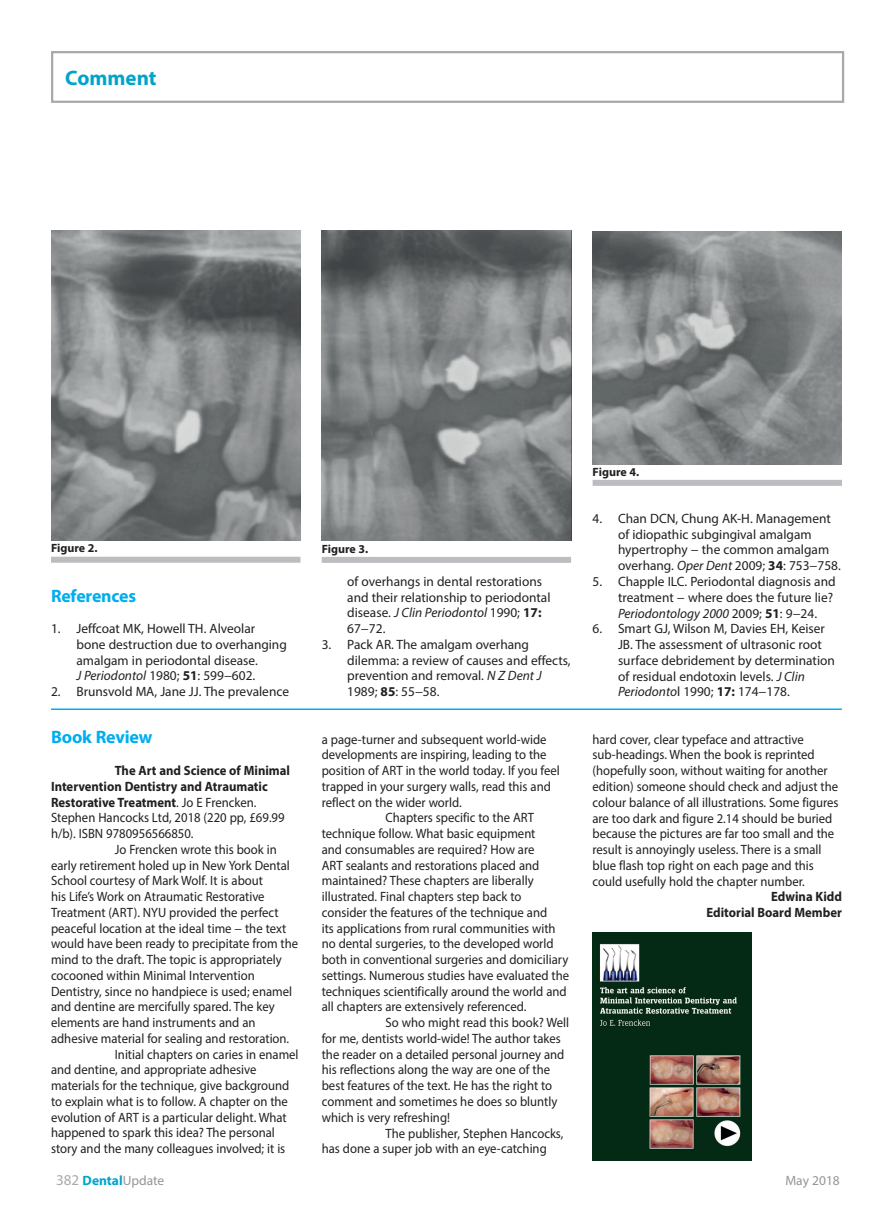
<style>
.page{position:relative;width:893px;height:1212px;background:#fff}
.page>*{position:absolute;margin:0;border:0;box-sizing:border-box;transform-origin:0 0}
.t1{font:700 21px "Myriad Pro";color:#00a4ca}
.t2{font:700 18px "Myriad Pro";letter-spacing:-.01em;color:#00aeef}
.t3{font:13.5px/15.8px "Myriad Pro";color:#231f20;scale:.94 1}
.t4{font:13.5px/15.8px "Myriad Pro";color:#231f20}
.t5{font:700 13.5px/15.8px "Myriad Pro";color:#231f20;text-align:right;scale:.94 1}
.t6{font:700 13.5px "Myriad Pro";color:#00a4ca}
.t7{font:13.5px "Myriad Pro";color:#939598}
.t8{font:700 12px "Myriad Pro";color:#231f20}
.s1{font-style:italic}
.s2{font-weight:700}
.s3{font-weight:400}
.s4{font-weight:400;font-size:15px;color:#a8a9ad}
.s5{font-weight:400;color:#939598}
</style>
<div class="page">
<div style="left:51px;top:51px;width:793px;height:52px;border:2px solid #a8a9ad"></div>
<div style="left:51px;top:557px;width:249px;height:6px;background:#bcbdc0"></div>
<div style="left:322px;top:557px;width:249px;height:6px;background:#bcbdc0"></div>
<div style="left:593px;top:480px;width:249px;height:6px;background:#bcbdc0"></div>
<img style="left:51px;top:230px;width:249px;height:311px">
<img style="left:322px;top:230px;width:249px;height:311px">
<img style="left:592px;top:231px;width:250px;height:233px">
<hr style="left:51px;top:708px;width:791px;height:2px;background:#00aeef">
<img style="left:592px;top:932px;width:160px;height:229px">
<h1 class="t1" style="left:65px;top:65px;width:93px">Comment</h1>
<p class="t8" style="left:51px;top:541px;width:48px">Figure 2.</p>
<p class="t8" style="left:322px;top:541px;width:48px">Figure 3.</p>
<h2 class="t2" style="left:51px;top:584px;width:87px">References</h2>
<p class="t4" style="left:77px;top:621px;width:212px;text-indent:-26px">1. Jeffcoat MK, Howell TH. Alveolar bone destruction due to overhanging amalgam in periodontal disease.<br><span class="s1">J Periodontol</span> 1980; <span class="s2">51</span>: 599−602.</p>
<p class="t4" style="left:51px;top:684px;width:239px">2. Brunsvold MA, Jane JJ. The prevalence</p>
<h2 class="t2" style="left:51px;top:726px;width:103px">Book Review</h2>
<p class="t5" style="left:115px;top:762px;width:188px">The Art and Science of Minimal</p>
<p class="t5" style="left:51px;top:778px;width:232px">Intervention Dentistry and Atraumatic</p>
<p class="t5" style="left:51px;top:794px;width:220px">Restorative Treatment<span class="s3">. Jo E Frencken.</span></p>
<p class="t3" style="left:51px;top:810px;width:250px">Stephen Hancocks Ltd, 2018 (220 pp, £69.99</p>
<p class="t3" style="left:51px;top:825px;width:153px">h/b). ISBN 9780956566850.</p>
<p class="t3" style="left:115px;top:841px;width:174px">Jo Frencken wrote this book in</p>
<p class="t3" style="left:51px;top:857px;width:256px">early retirement holed up in New York Dental</p>
<p class="t3" style="left:51px;top:873px;width:227px">School courtesy of Mark Wolf. It is about</p>
<p class="t3" style="left:51px;top:888px;width:229px">his Life’s Work on Atraumatic Restorative</p>
<p class="t3" style="left:51px;top:904px;width:244px">Treatment (ART). NYU provided the perfect</p>
<p class="t3" style="left:51px;top:920px;width:252px">peaceful location at the ideal time − the text</p>
<p class="t3" style="left:51px;top:936px;width:264px">would have been ready to precipitate from the</p>
<p class="t3" style="left:51px;top:951px;width:247px">mind to the draft. The topic is appropriately</p>
<p class="t3" style="left:51px;top:967px;width:218px">cocooned within Minimal Intervention</p>
<p class="t3" style="left:51px;top:983px;width:258px">Dentistry, since no handpiece is used; enamel</p>
<p class="t3" style="left:51px;top:999px;width:239px">and dentine are mercifully spared. The key</p>
<p class="t3" style="left:51px;top:1014px;width:219px">elements are hand instruments and an</p>
<p class="t3" style="left:51px;top:1030px;width:255px">adhesive material for sealing and restoration.</p>
<p class="t3" style="left:115px;top:1046px;width:197px">Initial chapters on caries in enamel</p>
<p class="t3" style="left:51px;top:1062px;width:220px">and dentine, and appropriate adhesive</p>
<p class="t3" style="left:51px;top:1077px;width:255px">materials for the technique, give background</p>
<p class="t3" style="left:51px;top:1093px;width:254px">to explain what is to follow. A chapter on the</p>
<p class="t3" style="left:51px;top:1109px;width:252px">evolution of ART is a particular delight. What</p>
<p class="t3" style="left:51px;top:1125px;width:240px">happened to spark this idea? The personal</p>
<p class="t3" style="left:51px;top:1140px;width:251px">story and the many colleagues involved; it is</p>
<p class="t4" style="left:347px;top:573px;width:205px">of overhangs in dental restorations and their relationship to periodontal disease. <span class="s1">J Clin Periodontol</span> 1990; <span class="s2">17:<br></span>67−72.</p>
<p class="t4" style="left:347px;top:636px;width:225px;text-indent:-26px">3. Pack AR. The amalgam overhang dilemma: a review of causes and effects, prevention and removal. <span class="s1">N Z Dent J<br></span>1989; <span class="s2">85</span>: 55−58.</p>
<p class="t3" style="left:322px;top:731px;width:241px">a page-turner and subsequent world-wide</p>
<p class="t3" style="left:322px;top:747px;width:241px">developments are inspiring, leading to the</p>
<p class="t3" style="left:322px;top:762px;width:255px">position of ART in the world today. If you feel</p>
<p class="t3" style="left:322px;top:778px;width:245px">trapped in your surgery walls, read this and</p>
<p class="t3" style="left:322px;top:794px;width:150px">reflect on the wider world.</p>
<p class="t3" style="left:386px;top:810px;width:160px">Chapters specific to the ART</p>
<p class="t3" style="left:322px;top:825px;width:229px">technique follow. What basic equipment</p>
<p class="t3" style="left:322px;top:841px;width:228px">and consumables are required? How are</p>
<p class="t3" style="left:322px;top:857px;width:233px">ART sealants and restorations placed and</p>
<p class="t3" style="left:322px;top:873px;width:227px">maintained? These chapters are liberally</p>
<p class="t3" style="left:322px;top:888px;width:214px">illustrated. Final chapters step back to</p>
<p class="t3" style="left:322px;top:904px;width:241px">consider the features of the technique and</p>
<p class="t3" style="left:322px;top:920px;width:250px">its applications from rural communities with</p>
<p class="t3" style="left:322px;top:936px;width:248px">no dental surgeries, to the developed world</p>
<p class="t3" style="left:322px;top:951px;width:264px">both in conventional surgeries and domiciliary</p>
<p class="t3" style="left:322px;top:967px;width:265px">settings. Numerous studies have evaluated the</p>
<p class="t3" style="left:322px;top:983px;width:262px">techniques scientifically around the world and</p>
<p class="t3" style="left:322px;top:999px;width:219px">all chapters are extensively referenced.</p>
<p class="t3" style="left:386px;top:1014px;width:197px">So who might read this book? Well</p>
<p class="t3" style="left:322px;top:1030px;width:256px">for me, dentists world-wide! The author takes</p>
<p class="t3" style="left:322px;top:1046px;width:260px">the reader on a detailed personal journey and</p>
<p class="t3" style="left:322px;top:1062px;width:244px">his reflections along the way are one of the</p>
<p class="t3" style="left:322px;top:1077px;width:247px">best features of the text. He has the right to</p>
<p class="t3" style="left:322px;top:1093px;width:252px">comment and sometimes he does so bluntly</p>
<p class="t3" style="left:322px;top:1109px;width:138px">which is very refreshing!</p>
<p class="t3" style="left:386px;top:1125px;width:191px">The publisher, Stephen Hancocks,</p>
<p class="t3" style="left:322px;top:1140px;width:241px">has done a super job with an eye-catching</p>
<p class="t8" style="left:593px;top:464px;width:48px">Figure 4.</p>
<p class="t4" style="left:618px;top:510px;width:224px;text-indent:-26px">4. Chan DCN, Chung AK-H. Management of idiopathic subgingival amalgam hypertrophy − the common amalgam overhang. <span class="s1">Oper Dent</span> 2009; <span class="s2">34</span>: 753−758.</p>
<p class="t4" style="left:618px;top:573px;width:219px;text-indent:-26px">5. Chapple ILC. Periodontal diagnosis and treatment − where does the future lie?<br><span class="s1">Periodontology 2000</span> 2009; <span class="s2">51</span>: 9−24.</p>
<p class="t4" style="left:618px;top:621px;width:218px;text-indent:-26px">6. Smart GJ, Wilson M, Davies EH, Keiser JB. The assessment of ultrasonic root surface debridement by determination of residual endotoxin levels. <span class="s1">J Clin Periodonto</span>l 1990; <span class="s2">17:</span> 174−178.</p>
<p class="t3" style="left:592px;top:731px;width:263px">hard cover, clear typeface and attractive sub-headings. When the book is reprinted (hopefully soon, without waiting for another edition) someone should check and adjust the colour balance of all illustrations. Some figures are too dark and figure 2.14 should be buried because the pictures are far too small and the result is annoyingly useless. There is a small blue flash top right on each page and this could usefully hold the chapter number.</p>
<p class="t5" style="left:706px;top:888px;width:146px">Edwina Kidd<br>Editorial Board Member</p>
<p class="t6" style="left:56px;top:1172px;width:110px"><span class="s4">382</span> Dental<span class="s5">Update</span></p>
<p class="t7" style="left:785px;top:1172px;width:56px">May 2018</p>
</div>
